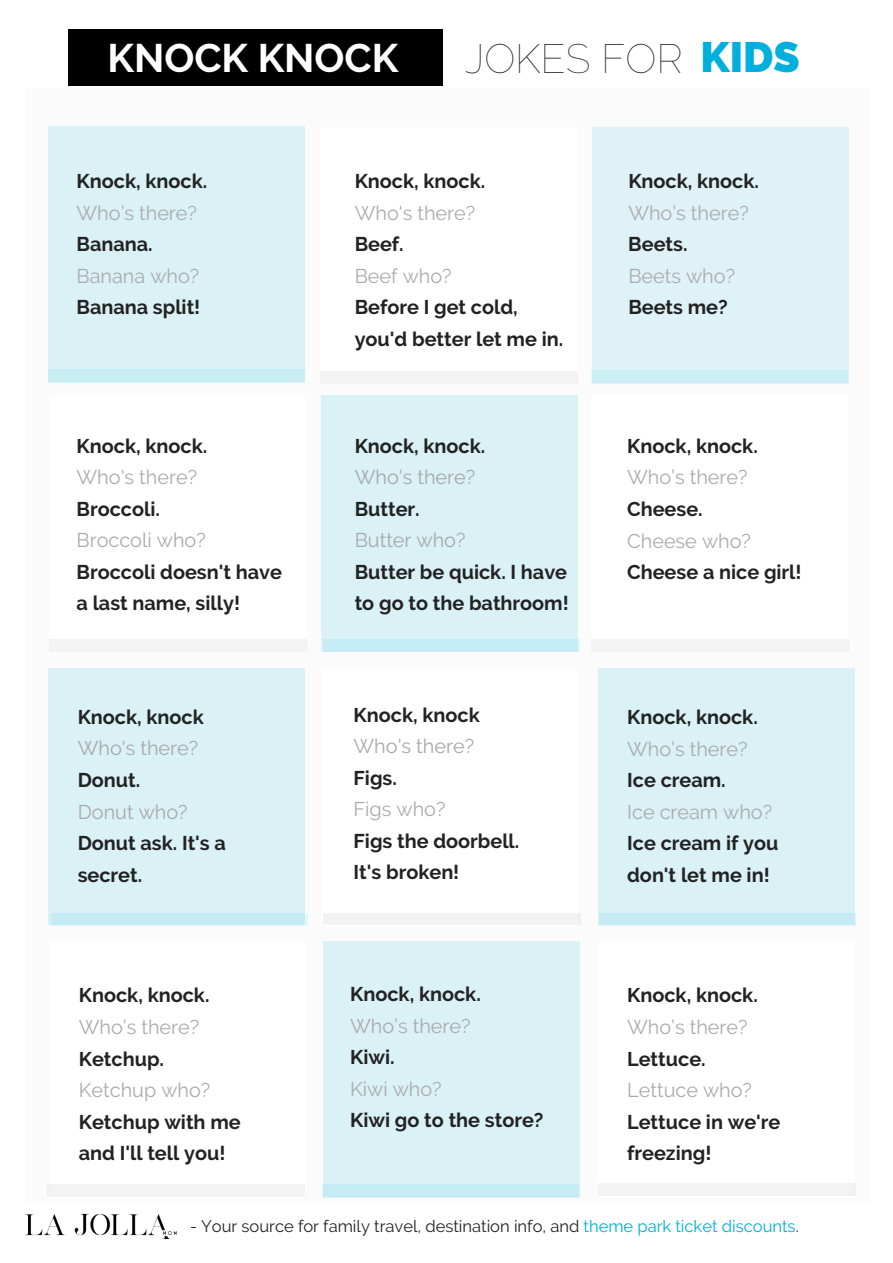
<style>
.page{position:relative;width:893px;height:1263px;background:#fff}
.page>*{position:absolute;margin:0;border:0;box-sizing:border-box;transform-origin:0 0}
.t1{font:100 40.8px "Raleway";color:#222}
.t2{font:700 39.75px "Raleway";color:#fff}
.t3{font:700 19.8px/31.5px "Raleway";color:#222}
.t4{font:19.8px "Raleway";color:#ababab}
.t5{font:19.8px "Raleway";color:#a8a8a8}
.t6{font:16.5px "Raleway";color:#222}
.s1{font-weight:800;font-size:42.3px;color:#00afdb}
.s2{color:#00afdb}
</style>
<div class="page">
<div style="left:25px;top:88px;width:844px;height:1116px;background:#fbfbfb"></div>
<div style="left:48px;top:126px;width:257px;height:257px;background:#daf1f6"></div>
<div style="left:48px;top:369px;width:257px;height:13px;background:#c6edf3"></div>
<div style="left:598px;top:941px;width:257px;height:257px;background:#fff"></div>
<div style="left:51px;top:913px;width:256px;height:13px;background:#c5ecf4"></div>
<div style="left:599px;top:913px;width:257px;height:13px;background:#c5ecf4"></div>
<div style="left:592px;top:127px;width:257px;height:257px;background:#def2f7"></div>
<div style="left:591px;top:370px;width:257px;height:13px;background:#caeef4"></div>
<div style="left:321px;top:395px;width:257px;height:257px;background:#daf1f6"></div>
<div style="left:320px;top:127px;width:256px;height:257px;background:#fff"></div>
<div style="left:50px;top:396px;width:256px;height:257px;background:#fff"></div>
<div style="left:591px;top:394px;width:257px;height:257px;background:#fff"></div>
<div style="left:68px;top:29px;width:374px;height:57px;background:#000"></div>
<div style="left:48px;top:668px;width:257px;height:256px;background:#daf1f6"></div>
<div style="left:598px;top:668px;width:257px;height:256px;background:#daf1f6"></div>
<div style="left:321px;top:669px;width:257px;height:257px;background:#fff"></div>
<div style="left:320px;top:372px;width:257px;height:12px;background:#f3f3f3"></div>
<div style="left:591px;top:640px;width:258px;height:12px;background:#f3f3f3"></div>
<div style="left:50px;top:640px;width:257px;height:12px;background:#f3f3f3"></div>
<div style="left:50px;top:941px;width:256px;height:257px;background:#fff"></div>
<div style="left:47px;top:1184px;width:258px;height:13px;background:#f3f3f3"></div>
<div style="left:323px;top:941px;width:257px;height:257px;background:#daf1f6"></div>
<div style="left:323px;top:913px;width:258px;height:11px;background:#f3f3f3"></div>
<div style="left:598px;top:1183px;width:258px;height:13px;background:#f3f3f3"></div>
<img style="left:26px;top:1213px;width:151px;height:26px">
<h2 class="t2" style="left:107px;top:35px;width:292px">KNOCK KNOCK</h2>
<h1 class="t1" style="left:465px;top:35px;width:336px">JOKES FOR <span class="s1">KIDS</span></h1>
<p class="t3" style="left:77px;top:166px;width:132px">Knock, knock.</p>
<p class="t4" style="left:77px;top:201px;width:122px">Who’s there?</p>
<p class="t3" style="left:77px;top:229px;width:78px">Banana.</p>
<p class="t4" style="left:77px;top:264px;width:124px">Banana who?</p>
<p class="t3" style="left:77px;top:292px;width:125px">Banana split!</p>
<p class="t3" style="left:77px;top:430px;width:132px">Knock, knock.</p>
<p class="t4" style="left:77px;top:466px;width:122px">Who's there?</p>
<p class="t3" style="left:77px;top:493px;width:85px">Broccoli.</p>
<p class="t4" style="left:77px;top:529px;width:131px">Broccoli who?</p>
<p class="t3" style="left:77px;top:556px;width:207px">Broccoli doesn't have a last name, silly!</p>
<p class="t3" style="left:78px;top:701px;width:128px">Knock, knock</p>
<p class="t5" style="left:78px;top:737px;width:122px">Who's there?</p>
<p class="t3" style="left:78px;top:764px;width:64px">Donut.</p>
<p class="t5" style="left:78px;top:800px;width:111px">Donut who?</p>
<p class="t3" style="left:78px;top:827px;width:150px">Donut ask. It's a secret.</p>
<p class="t3" style="left:79px;top:980px;width:132px">Knock, knock.</p>
<p class="t4" style="left:79px;top:1015px;width:122px">Who’s there?</p>
<p class="t3" style="left:79px;top:1043px;width:87px">Ketchup.</p>
<p class="t4" style="left:79px;top:1078px;width:133px">Ketchup who?</p>
<p class="t3" style="left:79px;top:1106px;width:163px">Ketchup with me and I'll tell you!</p>
<p class="t3" style="left:355px;top:166px;width:132px">Knock, knock.</p>
<p class="t4" style="left:355px;top:201px;width:122px">Who's there?</p>
<p class="t3" style="left:355px;top:229px;width:51px">Beef.</p>
<p class="t4" style="left:355px;top:264px;width:99px">Beef who?</p>
<p class="t3" style="left:355px;top:292px;width:210px">Before I get cold, you'd better let me in.</p>
<p class="t3" style="left:355px;top:430px;width:132px">Knock, knock.</p>
<p class="t5" style="left:355px;top:466px;width:122px">Who's there?</p>
<p class="t3" style="left:355px;top:493px;width:67px">Butter.</p>
<p class="t5" style="left:355px;top:529px;width:112px">Butter who?</p>
<p class="t3" style="left:355px;top:556px;width:216px">Butter be quick. I have to go to the bathroom!</p>
<p class="t3" style="left:354px;top:699px;width:128px">Knock, knock</p>
<p class="t5" style="left:354px;top:735px;width:122px">Who's there?</p>
<p class="t3" style="left:354px;top:762px;width:45px">Figs.</p>
<p class="t4" style="left:354px;top:798px;width:93px">Figs who?</p>
<p class="t3" style="left:354px;top:825px;width:167px">Figs the doorbell.<br>It's broken!</p>
<p class="t3" style="left:350px;top:979px;width:132px">Knock, knock.</p>
<p class="t4" style="left:350px;top:1014px;width:122px">Who’s there?</p>
<p class="t3" style="left:350px;top:1042px;width:46px">Kiwi.</p>
<p class="t4" style="left:350px;top:1077px;width:93px">Kiwi who?</p>
<p class="t3" style="left:350px;top:1105px;width:195px">Kiwi go to the store?</p>
<p class="t3" style="left:628px;top:166px;width:132px">Knock, knock.</p>
<p class="t4" style="left:628px;top:201px;width:122px">Who’s there?</p>
<p class="t3" style="left:628px;top:229px;width:61px">Beets.</p>
<p class="t4" style="left:628px;top:264px;width:108px">Beets who?</p>
<p class="t3" style="left:628px;top:292px;width:101px">Beets me?</p>
<p class="t3" style="left:627px;top:430px;width:132px">Knock, knock.</p>
<p class="t4" style="left:627px;top:466px;width:122px">Who’s there?</p>
<p class="t3" style="left:627px;top:493px;width:77px">Cheese.</p>
<p class="t4" style="left:627px;top:529px;width:125px">Cheese who?</p>
<p class="t3" style="left:627px;top:556px;width:176px">Cheese a nice girl!</p>
<p class="t3" style="left:627px;top:702px;width:132px">Knock, knock.</p>
<p class="t4" style="left:627px;top:737px;width:122px">Who’s there?</p>
<p class="t3" style="left:627px;top:765px;width:100px">Ice cream.</p>
<p class="t4" style="left:627px;top:800px;width:147px">Ice cream who?</p>
<p class="t3" style="left:627px;top:828px;width:153px">Ice cream if you don't let me in!</p>
<p class="t3" style="left:627px;top:980px;width:132px">Knock, knock.</p>
<p class="t4" style="left:627px;top:1015px;width:122px">Who’s there?</p>
<p class="t3" style="left:627px;top:1043px;width:80px">Lettuce.</p>
<p class="t4" style="left:627px;top:1078px;width:126px">Lettuce who?</p>
<p class="t3" style="left:627px;top:1106px;width:155px">Lettuce in we're freezing!</p>
<p class="t6" style="left:190px;top:1216px;width:610px">- Your source for family travel, destination info, and <span class="s2">theme park ticket discounts</span>.</p>
</div>
